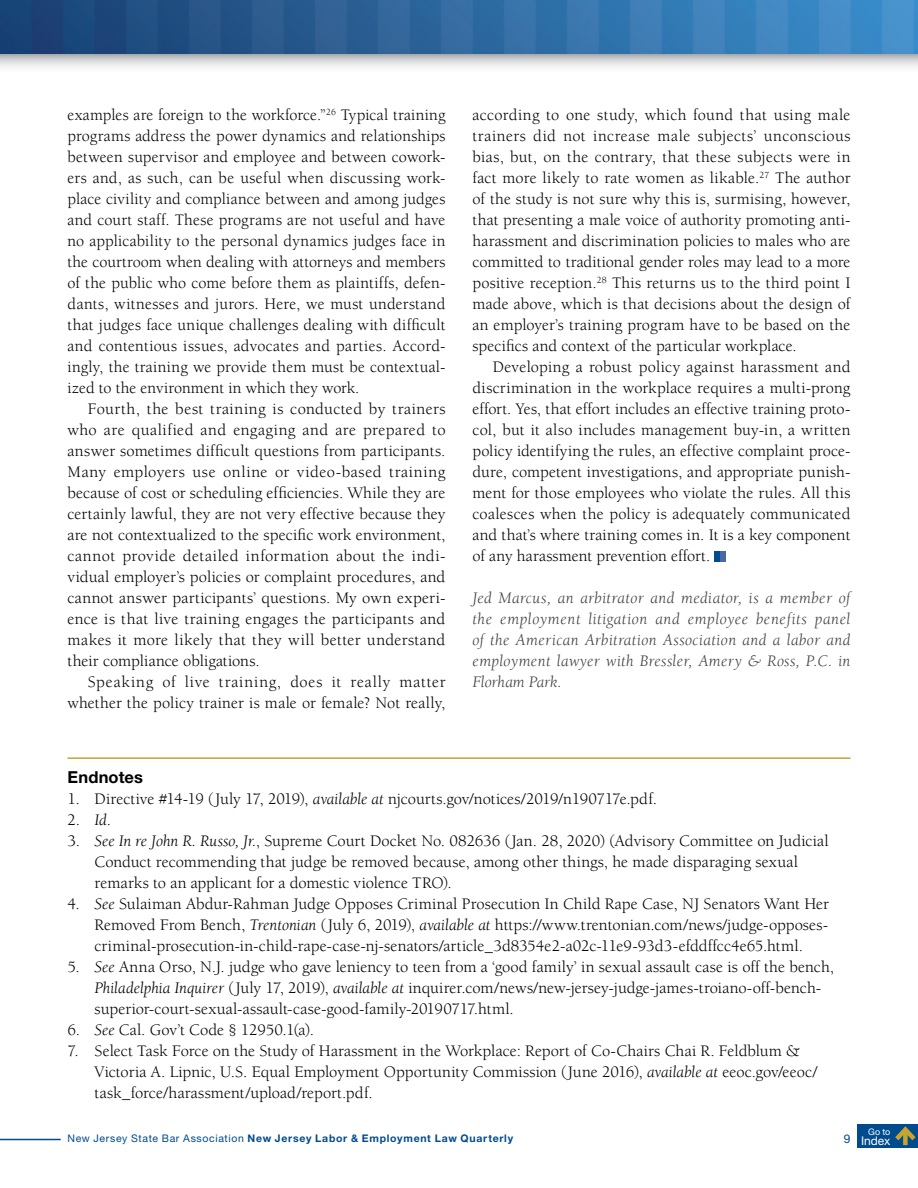
<style>
.page{position:relative;width:918px;height:1188px;background:#fff}
.page>*{position:absolute;margin:0;border:0;box-sizing:border-box;transform-origin:0 0}
.t1{font:16.5px/21px "Berkeley";letter-spacing:.005em;color:#000;text-align:justify}
.t2{font:italic 16.5px/21px "Berkeley";letter-spacing:.015em;color:#414042;text-align:justify}
.t3{font:16.5px/21px "Berkeley";letter-spacing:.03em;color:#000;text-align:right}
.t4{font:700 16.5px "Helvetica Neue LT Std";letter-spacing:.005em;color:#000}
.t5{font:12px "Helvetica Neue LT Std";letter-spacing:-.01em;color:#fff}
.t6{font:12px "Helvetica Neue LT Std";color:#004b8d}
.t7{font:700 10.5px "Helvetica Neue LT Std";letter-spacing:.07em;color:#004b8d}
.t8{font:9px "Helvetica Neue LT Std";color:#fff}
.s1{font-style:italic}
.s2{font-weight:400}
</style>
<div class="page">
<div style="left:715px;top:551px;width:5px;height:10px;background:#004b8d"></div>
<div style="left:720px;top:551px;width:6px;height:10px;background:#4967a3"></div>
<hr style="left:68px;top:757px;width:782px;height:2px;background:#c7a42f">
<div style="left:0;top:54px;width:918px;height:20px;background:linear-gradient(to bottom,#bbbcbf,#fff)"></div>
<img style="left:0;top:0;width:918px;height:54px">
<hr style="left:0;top:1139px;width:61px;height:1px;background:#004b8d">
<div style="left:857px;top:1124px;width:61px;height:24px;background:#004b8d"></div>
<svg style="left:895px;top:1126px;width:21px;height:19px"></svg>
<p class="t1" style="left:67px;top:105px;width:380px">examples are foreign to the workforce.”<sup>26</sup> Typical training programs address the power dynamics and relationships between supervisor and employee and between cowork&shy;ers and, as such, can be useful when discussing work&shy;place civility and compliance between and among judges and court staff. These programs are not useful and have no applicability to the personal dynamics judges face in the courtroom when dealing with attorneys and members of the public who come before them as plaintiffs, defen&shy;dants, witnesses and jurors. Here, we must understand that judges face unique challenges dealing with difficult and contentious issues, advocates and parties. Accord&shy;ingly, the training we provide them must be contextual&shy;ized to the environment in which they work.</p>
<p class="t1" style="left:68px;top:399px;width:380px;text-indent:20px">Fourth, the best training is conducted by trainers who are qualified and engaging and are prepared to answer sometimes difficult questions from participants.<br>Many employers use online or video-based training because of cost or scheduling efficiencies. While they are certainly lawful, they are not very effective because they are not contextualized to the specific work environment, cannot provide detailed information about the indi&shy;vidual employer’s policies or complaint procedures, and cannot answer participants’ questions. My own experi&shy;ence is that live training engages the participants and makes it more likely that they will better understand their compliance obligations.</p>
<p class="t3" style="left:67px;top:672px;width:380px">Speaking of live training, does it really matter whether the policy trainer is male or female? Not really,</p>
<p class="t1" style="left:472px;top:105px;width:380px">according to one study, which found that using male trainers did not increase male subjects’ unconscious bias, but, on the contrary, that these subjects were in fact more likely to rate women as likable.<sup>27</sup> The author of the study is not sure why this is, surmising, however, that presenting a male voice of authority promoting anti&shy;harassment and discrimination policies to males who are committed to traditional gender roles may lead to a more positive reception.<sup>28</sup> This returns us to the third point I made above, which is that decisions about the design of an employer’s training program have to be based on the specifics and context of the particular workplace.</p>
<p class="t1" style="left:472px;top:357px;width:380px;text-indent:20px">Developing a robust policy against harassment and discrimination in the workplace requires a multi-prong effort. Yes, that effort includes an effective training proto&shy;col, but it also includes management buy-in, a written policy identifying the rules, an effective complaint proce&shy;dure, competent investigations, and appropriate punish&shy;ment for those employees who violate the rules. All this coalesces when the policy is adequately communicated and that’s where training comes in. It is a key component of any harassment prevention effort.</p>
<p class="t2" style="left:472px;top:588px;width:380px">Jed Marcus, an arbitrator and mediator, is a member of the employment litigation and employee benefits panel of the American Arbitration Association and a labor and employment lawyer with Bressler, Amery &amp; Ross, P.C. in Florham Park.</p>
<p class="t4" style="left:68px;top:767px;width:77px">Endnotes</p>
<p class="t1" style="left:68px;top:789px;width:591px">1. Directive #14-19 (July 17, 2019), <span class="s1">available at</span> njcourts.gov/notices/2019/n190717e.pdf.</p>
<p class="t1" style="left:68px;top:810px;width:45px">2. <span class="s1">Id</span>.</p>
<p class="t1" style="left:94px;top:831px;width:736px;text-align:left;text-indent:-27px">3. <span class="s1">See In re John R. Russo, Jr.</span>, Supreme Court Docket No. 082636 (Jan. 28, 2020) (Advisory Committee on Judicial<br>Conduct recommending that judge be removed because, among other things, he made disparaging sexual remarks to an applicant for a domestic violence TRO).</p>
<p class="t1" style="left:94px;top:894px;width:736px;text-indent:-27px">4. <span class="s1">See</span> Sulaiman Abdur-Rahman Judge Opposes Criminal Prosecution In Child Rape Case, NJ Senators Want Her Removed From Bench, <span class="s1">Trentonian</span> (July 6, 2019), <span class="s1">available at</span> https://www.trentonian.com/news/judge-opposes&shy;criminal-prosecution-in-child-rape-case-nj-senators/article_3d8354e2-a02c-11e9-93d3-efddffcc4e65.html.</p>
<p class="t1" style="left:95px;top:957px;width:741px;text-align:left;text-indent:-27px">5. <span class="s1">See</span> Anna Orso, N.J. judge who gave leniency to teen from a ‘good family’ in sexual assault case is off the bench,<br><span class="s1">Philadelphia Inquirer</span> (July 17, 2019), <span class="s1">available at</span> inquirer.com/news/new-jersey-judge-james-troiano-off-bench&shy;superior-court-sexual-assault-case-good-family-20190717.html.</p>
<p class="t1" style="left:68px;top:1020px;width:248px">6. <span class="s1">See</span> Cal. Gov’t Code § 12950.1(a).</p>
<p class="t1" style="left:95px;top:1041px;width:724px;text-align:left;text-indent:-27px">7. Select Task Force on the Study of Harassment in the Workplace: Report of Co-Chairs Chai R. Feldblum &amp;<br>Victoria A. Lipnic, U.S. Equal Employment Opportunity Commission (June 2016), <span class="s1">available at</span> eeoc.gov/eeoc/ task_force/harassment/upload/report.pdf.</p>
<p class="t7" style="left:68px;top:1132px;width:447px"><span class="s2">New Jersey State Bar Association</span> New Jersey Labor &amp; Employment Law Quarterly</p>
<p class="t6" style="left:844px;top:1132px;width:8px">9</p>
<p class="t8" style="left:868px;top:1126px;width:24px">Go to</p>
<p class="t5" style="left:861px;top:1134px;width:31px">Index</p>
</div>
